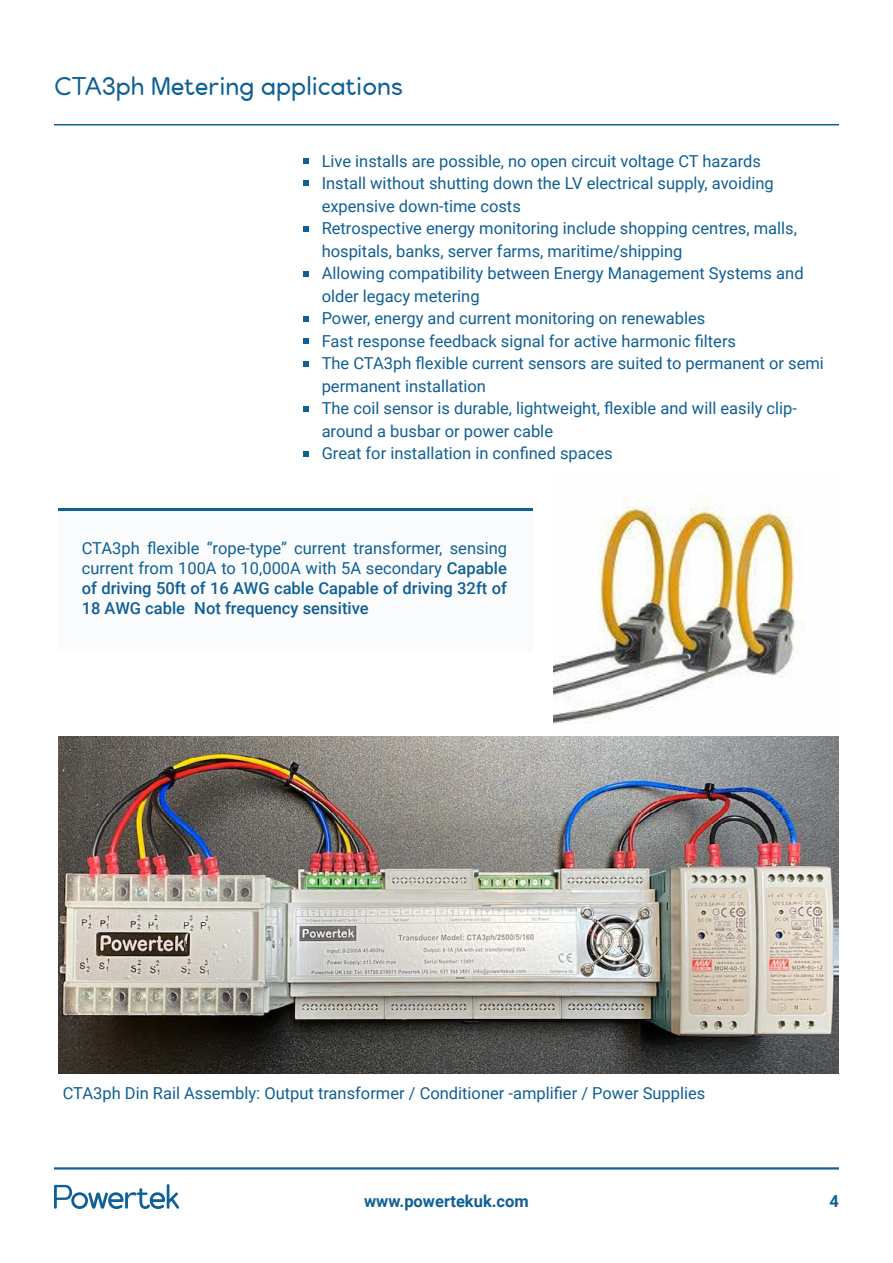
<style>
.page{position:relative;width:893px;height:1263px;background:#fff}
.page>*{position:absolute;margin:0;border:0;box-sizing:border-box;transform-origin:0 0}
.t1{font:24px "Alumatica";color:#105f95}
.t2{font:16.5px/22.5px "Roboto";color:#105f95}
.t3{font:700 16.5px "Roboto";color:#105f95}
.s1{font-weight:500}
</style>
<div class="page">
<hr style="left:54px;top:1167px;width:785px;height:2px;background:#105f95">
<svg style="left:54px;top:1184px;width:125px;height:25px"></svg>
<hr style="left:54px;top:124px;width:785px;height:1px;background:#105f95">
<svg style="left:304px;top:158px;width:5px;height:5px"></svg>
<svg style="left:304px;top:339px;width:5px;height:5px"></svg>
<svg style="left:304px;top:181px;width:5px;height:5px"></svg>
<svg style="left:304px;top:361px;width:5px;height:5px"></svg>
<svg style="left:304px;top:271px;width:5px;height:5px"></svg>
<svg style="left:304px;top:226px;width:5px;height:5px"></svg>
<svg style="left:304px;top:406px;width:5px;height:5px"></svg>
<svg style="left:304px;top:451px;width:5px;height:5px"></svg>
<svg style="left:304px;top:316px;width:5px;height:5px"></svg>
<img style="left:554px;top:496px;width:248px;height:228px">
<img style="left:58px;top:736px;width:781px;height:338px">
<div style="left:58px;top:508px;width:475px;height:143px;background:#f9fbfc"></div>
<hr style="left:58px;top:508px;width:475px;height:2px;background:#105f95">
<h1 class="t1" style="left:54px;top:71px;width:351px">CTA3ph Metering applications</h1>
<p class="t2" style="left:322px;top:149px;width:504px">Live installs are possible, no open circuit voltage CT hazards<br>Install without shutting down the LV electrical supply, avoiding expensive down-time costs<br>Retrospective energy monitoring include shopping centres, malls, hospitals, banks, server farms, maritime/shipping<br>Allowing compatibility between Energy Management Systems and older legacy metering<br>Power, energy and current monitoring on renewables<br>Fast response feedback signal for active harmonic filters<br>The CTA3ph flexible current sensors are suited to permanent or semi permanent installation<br>The coil sensor is durable, lightweight, flexible and will easily clip&shy;around a busbar or power cable<br>Great for installation in confined spaces</p>
<p class="t2" style="left:82px;top:538px;width:427px;line-height:19.8px;text-align:justify">CTA3ph flexible “rope-type” current transformer, sensing current from 100A to 10,000A with 5A secondary <span class="s1">Capable of driving 50ft of 16 AWG cable Capable of driving 32ft of 18 AWG cable Not frequency sensitive</span></p>
<p class="t2" style="left:63px;top:1082px;width:644px">CTA3ph Din Rail Assembly: Output transformer / Conditioner -amplifier / Power Supplies</p>
<p class="t3" style="left:364px;top:1190px;width:166px">www.powertekuk.com</p>
<p class="t3" style="left:829px;top:1190px;width:11px">4</p>
</div>
